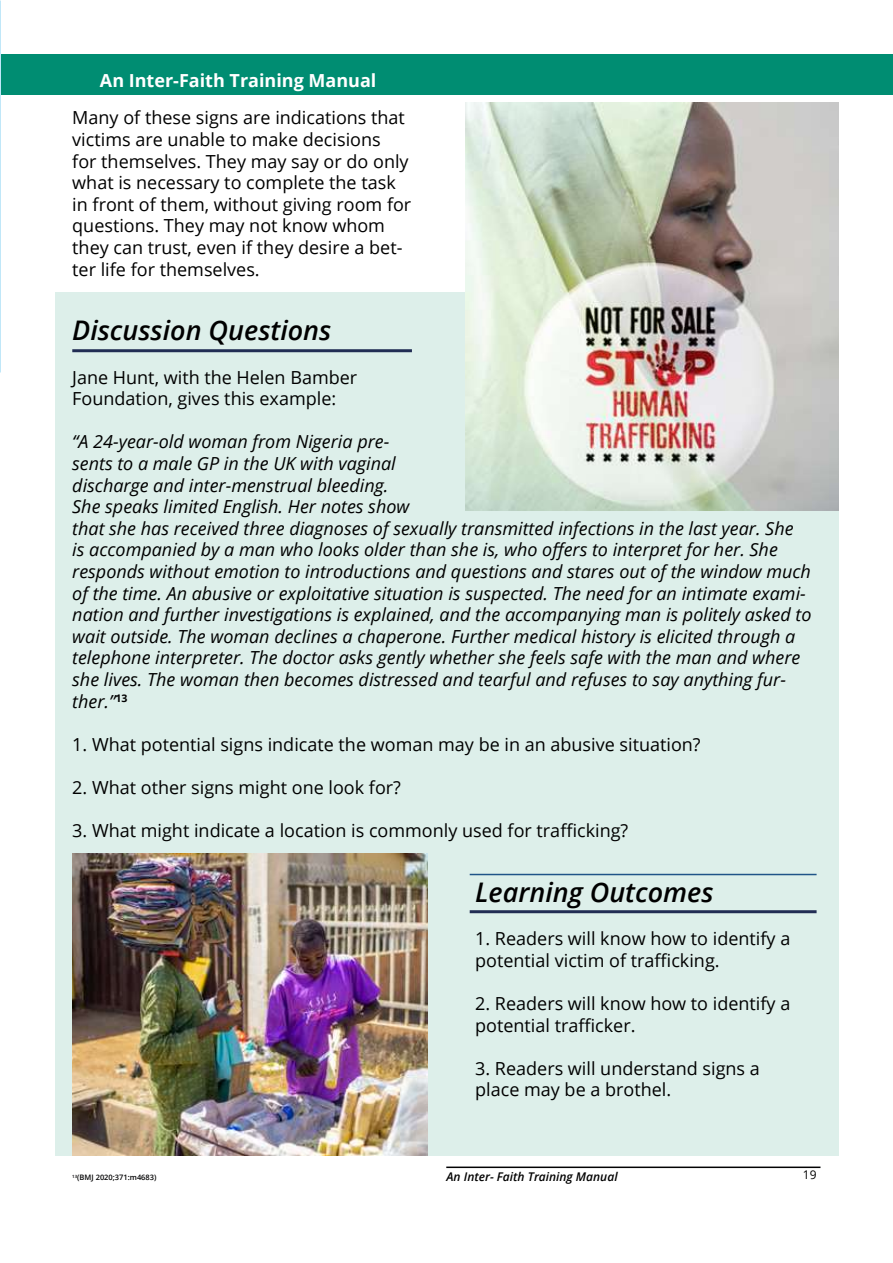
<style>
.page{position:relative;width:893px;height:1263px;background:#fff}
.page>*{position:absolute;margin:0;border:0;box-sizing:border-box;transform-origin:0 0}
.t1{font:italic 600 27px "Open Sans";color:#000}
.t2{font:italic 18px/21.6px "Open Sans";color:#000}
.t3{font:18px/21.6px "Open Sans";color:#000}
.t4{font:700 18px "Open Sans";color:#fff}
.t5{font:italic 600 12px "Open Sans";color:#000}
.t6{font:12px "Open Sans";color:#000}
.t7{font:600 7.5px "Open Sans";color:#020203}
</style>
<div class="page">
<hr style="left:446px;top:1166px;width:374px;height:2px;background:#020203">
<img style="left:0;top:1px;width:1px;height:372px">
<div style="left:56px;top:292px;width:783px;height:863px;background:#ddefea"></div>
<div style="left:2px;top:54px;width:891px;height:41px;background:#008d72"></div>
<hr style="left:72px;top:349px;width:340px;height:3px;background:#212d54">
<hr style="left:470px;top:910px;width:347px;height:3px;background:#212d54">
<hr style="left:470px;top:874px;width:347px;height:1px;background:#1f5488">
<img style="left:466px;top:103px;width:373px;height:408px">
<img style="left:72px;top:854px;width:355px;height:301px">
<p class="t4" style="left:100px;top:68px;width:278px">An Inter-Faith Training Manual</p>
<p class="t3" style="left:72px;top:107px;width:341px">Many of these signs are indications that victims are unable to make decisions<br>for themselves. They may say or do only what is necessary to complete the task in front of them, without giving room for questions. They may not know whom they can trust, even if they desire a bet&shy;ter life for themselves.</p>
<h1 class="t1" style="left:72px;top:312px;width:261px">Discussion Questions</h1>
<p class="t3" style="left:72px;top:366px;width:286px">Jane Hunt, with the Helen Bamber<br>Foundation, gives this example:</p>
<p class="t2" style="left:72px;top:431px;width:741px">“A 24-year-old woman from Nigeria pre-<br>sents to a male GP in the UK with vaginal<br>discharge and inter-menstrual bleeding.<br>She speaks limited English. Her notes show<br>that she has received three diagnoses of sexually transmitted infections in the last year. She<br>is accompanied by a man who looks older than she is, who offers to interpret for her. She responds without emotion to introductions and questions and stares out of the window much of the time. An abusive or exploitative situation is suspected. The need for an intimate exami&shy;nation and further investigations is explained, and the accompanying man is politely asked to wait outside. The woman declines a chaperone. Further medical history is elicited through a telephone interpreter. The doctor asks gently whether she feels safe with the man and where she lives. The woman then becomes distressed and tearful and refuses to say anything fur&shy;ther.”<sup>13</sup></p>
<p class="t3" style="left:72px;top:733px;width:630px">1. What potential signs indicate the woman may be in an abusive situation?</p>
<p class="t3" style="left:72px;top:776px;width:330px">2. What other signs might one look for?</p>
<p class="t3" style="left:72px;top:819px;width:557px">3. What might indicate a location is commonly used for trafficking?</p>
<h1 class="t1" style="left:475px;top:874px;width:240px">Learning Outcomes</h1>
<p class="t3" style="left:475px;top:927px;width:317px">1. Readers will know how to identify a potential victim of trafficking.</p>
<p class="t3" style="left:475px;top:992px;width:317px">2. Readers will know how to identify a potential trafficker.</p>
<p class="t3" style="left:475px;top:1057px;width:286px">3. Readers will understand signs a place may be a brothel.</p>
<p class="t7" style="left:72px;top:1172px;width:86px"><sup>13</sup>(BMJ 2020;371:m4683)</p>
<p class="t6" style="left:803px;top:1167px;width:15px">19</p>
<p class="t5" style="left:446px;top:1168px;width:173px">An Inter- Faith Training Manual</p>
</div>
